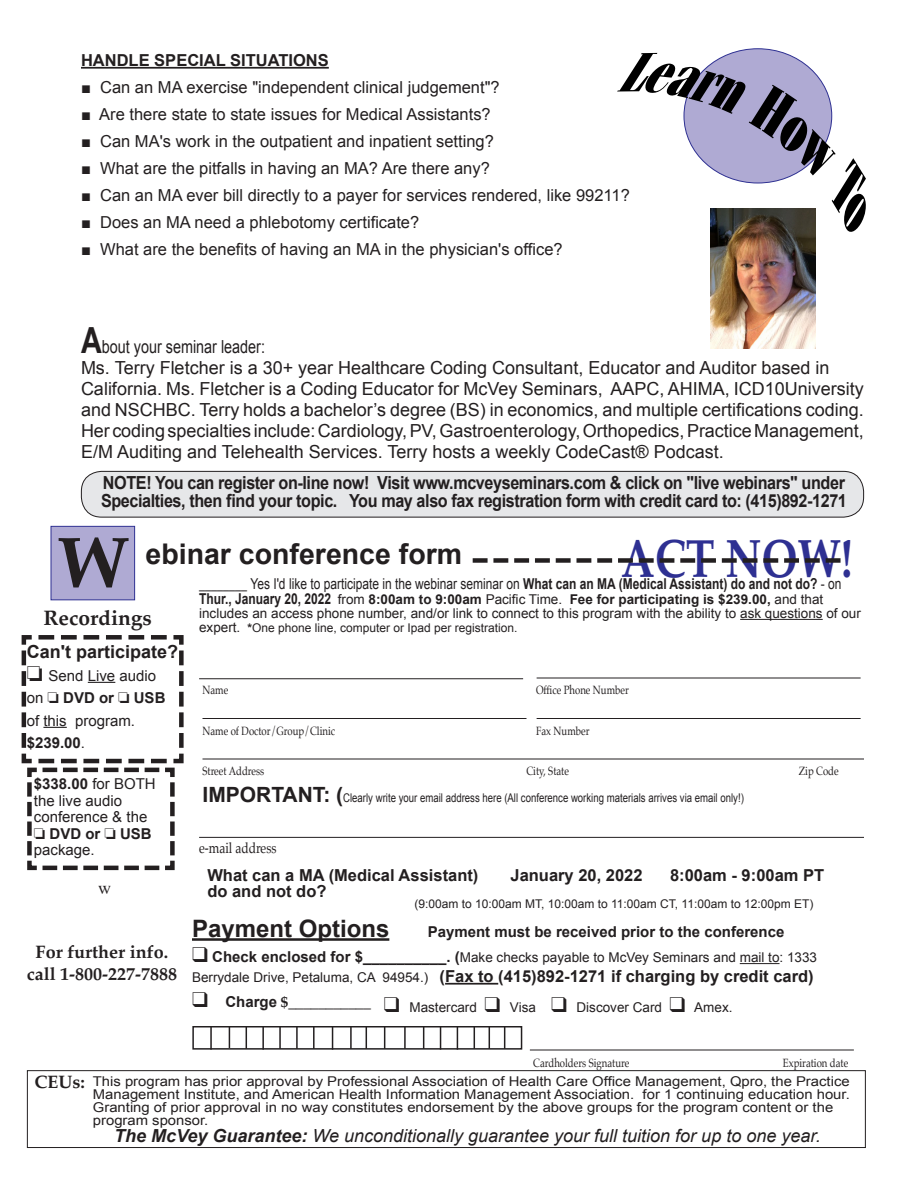
<style>
.page{position:relative;width:918px;height:1188px;background:#fff}
.page>*{position:absolute;margin:0;border:0;box-sizing:border-box;transform-origin:0 0}
.t1{font:700 72px "Palatino";color:#231f20}
.t2{font:700 54px "Palatino";color:#2e3092;scale:.8 1}
.t3{font:700 28.5px "Arial";color:#231f20}
.t4{font:700 24px "Arial";color:#231f20}
.t5{font:700 21px "Palatino";color:#231f20}
.t6{font:18px/21px "Arial";color:#231f20;text-align:justify}
.t7{font:700 18px "Arial";letter-spacing:-.025em;color:#231f20;scale:.9 1}
.t8{font:italic 18px "Arial";color:#231f20}
.t9{font:700 18px "Palatino";color:#231f20}
.t10{font:18px "Arial";color:#231f20;scale:.8 1}
.t11{font:700 18px "Arial";color:#231f20}
.t12{font:18px "Times";color:#231f20}
.t13{font:16.5px "Arial";color:#231f20}
.t14{font:700 16.5px "Arial";color:#231f20}
.t15{font:15px "Arial";color:#231f20;scale:.8 1}
.t16{font:15px/22.5px "Arial";color:#231f20}
.t17{font:700 15px/16.5px "Arial";color:#231f20}
.t18{font:700 15px "Palatino";color:#231f20}
.t19{font:15px "Palatino";color:#231f20;scale:.8 1}
.t20{font:13.5px "Arial";color:#231f20;scale:1.1 1}
.t21{font:13.5px/14.2px "Arial";color:#231f20}
.t22{font:12px "Palatino";color:#231f20;scale:.8 1}
.t23{font:12px "Arial";color:#231f20}
.t24{font:12px "Arial";color:#231f20;scale:.8 1}
.s1{font-weight:700;font-size:36px}
.s2{font-family:"Palatino"}
.s3{font-weight:700}
.s4{font-weight:700;font-size:15px}
.s5{font-size:13.5px}
.s6{font-weight:400}
.s7{font-weight:700;font-size:21px}
.s8{font-weight:400;font-size:13.5px}
.s9{font-family:"Arial"}
</style>
<div class="page">
<hr style="left:192px;top:938px;width:197px;height:3px;background:#231f20">
<hr style="left:740px;top:963px;width:40px;height:1px;background:#231f20">
<hr style="left:445px;top:983px;width:53px;height:2px;background:#231f20">
<svg style="left:617px;top:53px;width:249px;height:181px"></svg>
<div style="left:51px;top:526px;width:84px;height:74px;background:#afaad3;border:1px solid #2e3092"></div>
<hr style="left:202px;top:759px;width:662px;height:1px;background:#231f20">
<hr style="left:199px;top:678px;width:324px;height:1px;background:#231f20">
<hr style="left:537px;top:678px;width:324px;height:1px;background:#231f20">
<hr style="left:202px;top:718px;width:324px;height:1px;background:#231f20">
<hr style="left:537px;top:718px;width:324px;height:1px;background:#231f20">
<hr style="left:199px;top:837px;width:665px;height:1px;background:#231f20">
<div style="left:27px;top:1070px;width:839px;height:78px;border:1px solid #231f20"></div>
<hr style="left:279px;top:1026px;width:2px;height:23px;background:#231f20">
<div style="left:192px;top:1026px;width:330px;height:24px;border:2px solid #231f20"></div>
<svg style="left:504px;top:1026px;width:1px;height:23px"></svg>
<svg style="left:489px;top:1026px;width:1px;height:23px"></svg>
<svg style="left:474px;top:1026px;width:1px;height:23px"></svg>
<svg style="left:457px;top:1027px;width:1px;height:23px"></svg>
<svg style="left:440px;top:1027px;width:1px;height:23px"></svg>
<hr style="left:404px;top:1026px;width:2px;height:23px;background:#231f20">
<svg style="left:384px;top:1026px;width:1px;height:23px"></svg>
<svg style="left:366px;top:1026px;width:1px;height:23px"></svg>
<hr style="left:350px;top:1026px;width:2px;height:23px;background:#231f20">
<svg style="left:332px;top:1027px;width:1px;height:23px"></svg>
<hr style="left:313px;top:1026px;width:2px;height:23px;background:#231f20">
<hr style="left:296px;top:1026px;width:2px;height:23px;background:#231f20">
<hr style="left:262px;top:1027px;width:2px;height:23px;background:#231f20">
<svg style="left:246px;top:1026px;width:1px;height:23px"></svg>
<svg style="left:229px;top:1026px;width:1px;height:22px"></svg>
<hr style="left:210px;top:1027px;width:2px;height:23px;background:#231f20">
<svg style="left:423px;top:1026px;width:1px;height:23px"></svg>
<hr style="left:530px;top:1050px;width:324px;height:1px;background:#231f20">
<hr style="left:81px;top:67px;width:248px;height:2px;background:#231f20">
<hr style="left:740px;top:619px;width:83px;height:1px;background:#231f20">
<div style="left:81px;top:471px;width:783px;height:46px;background:#e6e7e9;border-radius:20px"></div>
<div style="left:81px;top:471px;width:783px;height:47px;border:1px solid #231f20;border-radius:20px"></div>
<svg style="left:473px;top:558px;width:368px;height:5px"></svg>
<img style="left:711px;top:208px;width:105px;height:141px">
<svg style="left:21px;top:635px;width:163px;height:236px"></svg>
<p class="t14" style="left:81px;top:49px;width:249px">HANDLE SPECIAL SITUATIONS</p>
<p class="t13" style="left:81px;top:76px;width:420px">■ Can an MA exercise "independent clinical judgement"?</p>
<p class="t13" style="left:81px;top:103px;width:411px">■ Are there state to state issues for Medical Assistants?</p>
<p class="t13" style="left:81px;top:130px;width:414px">■ Can MA's work in the outpatient and inpatient setting?</p>
<p class="t13" style="left:81px;top:157px;width:410px">■ What are the pitfalls in having an MA? Are there any?</p>
<p class="t13" style="left:81px;top:184px;width:550px">■ Can an MA ever bill directly to a payer for services rendered, like 99211?</p>
<p class="t13" style="left:81px;top:211px;width:340px">■ Does an MA need a phlebotomy certificate?</p>
<p class="t13" style="left:81px;top:238px;width:483px">■ What are the benefits of having an MA in the physician's office?</p>
<p class="t10" style="left:81px;top:335px;width:232px"><span class="s1">A</span>bout your seminar leader:</p>
<p class="t6" style="left:81px;top:358px;width:750px">Ms. Terry Fletcher is a 30+ year Healthcare Coding Consultant, Educator and Auditor based in</p>
<p class="t6" style="left:81px;top:379px;width:784px">California. Ms. Fletcher is a Coding Educator for McVey Seminars, AAPC, AHIMA, ICD10University and NSCHBC. Terry holds a bachelor’s degree (BS) in economics, and multiple certifications coding.<br>Her coding specialties include: Cardiology, PV, Gastroenterology, Orthopedics, Practice Management, E/M Auditing and Telehealth Services. Terry hosts a weekly CodeCast® Podcast.</p>
<p class="t7" style="left:103px;top:471px;width:826px">NOTE! You can register on-line now! Visit www.mcveyseminars.com &amp; click on "live webinars" under</p>
<p class="t7" style="left:101px;top:489px;width:830px">Specialties, then find your topic. You may also fax registration form with credit card to: (415)892-1271</p>
<p class="t1" style="left:57px;top:501px;width:73px">W</p>
<p class="t2" style="left:621px;top:513px;width:291px">ACT NOW!</p>
<p class="t3" style="left:146px;top:536px;width:318px">ebinar conference form</p>
<p class="t15" style="left:199px;top:574px;width:805px"><span class="s2">________</span> Yes I'd like to participate in the webinar seminar on <span class="s3">What can an MA (Medical Assistant) do and not do?</span> - on</p>
<p class="t21" style="left:199px;top:592px;width:663px"><span class="s4">Thur., January 20, 2022</span> from <span class="s3">8:00am to 9:00am</span> Pacific Time. <span class="s3">Fee for participating is $239.00,</span> and that includes an access phone number, and/or link to connect to this program with the ability to ask questions of our</p>
<p class="t5" style="left:43px;top:600px;width:110px">Recordings</p>
<p class="t23" style="left:199px;top:620px;width:320px"><span class="s5">expert.</span> <span class="s3">*</span>One phone line, computer or Ipad per registration.</p>
<p class="t11" style="left:27px;top:640px;width:153px">Can't participate?</p>
<p class="t16" style="left:27px;top:664px;width:131px">❏ Send Live audio</p>
<p class="t16" style="left:27px;top:687px;width:140px">on ❏ <span class="s3">DVD or</span> ❏ <span class="s3">USB </span>of this program. <span class="s3">$239.00</span>.</p>
<p class="t17" style="left:34px;top:776px;width:123px">$338.00 <span class="s6">for BOTH</span></p>
<p class="t16" style="left:34px;top:789px;width:90px">the live audio</p>
<p class="t16" style="left:34px;top:806px;width:115px">conference &amp; the</p>
<p class="t17" style="left:34px;top:826px;width:119px">❏ DVD or ❏ USB <span class="s6">package.</span></p>
<p class="t12" style="left:98px;top:871px;width:14px">w</p>
<p class="t9" style="left:36px;top:937px;width:134px">For further info.</p>
<p class="t9" style="left:27px;top:958px;width:152px">call 1-800-227-7888</p>
<p class="t22" style="left:202px;top:680px;width:34px">Name</p>
<p class="t22" style="left:536px;top:680px;width:117px">Office Phone Number</p>
<p class="t22" style="left:202px;top:721px;width:167px">Name of Doctor/Group/Clinic</p>
<p class="t22" style="left:536px;top:721px;width:68px">Fax Number</p>
<p class="t22" style="left:202px;top:761px;width:79px">Street Address</p>
<p class="t22" style="left:526px;top:761px;width:55px">City, State</p>
<p class="t22" style="left:799px;top:761px;width:51px">Zip Code</p>
<p class="t24" style="left:202px;top:790px;width:678px"><span class="s7">IMPORTANT: (</span>Clearly write your email address here (All conference working materials arrives via email only!)</p>
<p class="t19" style="left:199px;top:835px;width:98px">e-mail address</p>
<p class="t14" style="left:207px;top:864px;width:273px">What can a MA (Medical Assistant)</p>
<p class="t14" style="left:511px;top:864px;width:134px">January 20, 2022</p>
<p class="t14" style="left:670px;top:864px;width:156px">8:00am - 9:00am PT</p>
<p class="t14" style="left:207px;top:881px;width:121px">do and not do?</p>
<p class="t4" style="left:192px;top:913px;width:199px">Payment Options</p>
<p class="t17" style="left:428px;top:924px;width:358px">Payment must be received prior to the conference</p>
<p class="t21" style="left:192px;top:950px;width:627px">❑ <span class="s4">Check enclosed for $__________. (</span>Make checks payable to McVey Seminars and mail to: 1333</p>
<p class="t14" style="left:192px;top:965px;width:623px"><span class="s8">Berrydale Drive, Petaluma, CA 94954.)</span> (Fax to (415)892-1271 if charging by credit card)</p>
<p class="t18" style="left:192px;top:989px;width:180px">❑ <span class="s9">Charge</span> $___________</p>
<p class="t23" style="left:414px;top:896px;width:401px">(9:00am to 10:00am MT, 10:00am to 11:00am CT, 11:00am to 12:00pm ET)</p>
<p class="t21" style="left:384px;top:1001px;width:350px">❑ Mastercard ❑ Visa ❑ Discover Card ❑ Amex.</p>
<p class="t22" style="left:533px;top:1053px;width:122px">Cardholders Signature</p>
<p class="t22" style="left:783px;top:1053px;width:83px">Expiration date</p>
<p class="t9" style="left:34px;top:1066px;width:52px">CEUs:</p>
<p class="t20" style="left:93px;top:1072px;width:690px">This program has prior approval by Professional Association of Health Care Office Management, Qpro, the Practice</p>
<p class="t20" style="left:93px;top:1085px;width:690px">Management Institute, and American Health Information Management Association. for 1 continuing education hour.</p>
<p class="t20" style="left:93px;top:1098px;width:675px">Granting of prior approval in no way constitutes endorsement by the above groups for the program content or the</p>
<p class="t20" style="left:93px;top:1111px;width:107px">program sponsor.</p>
<p class="t8" style="left:114px;top:1124px;width:708px"><span class="s3">The McVey Guarantee:</span> We unconditionally guarantee your full tuition for up to one year.</p>
</div>
